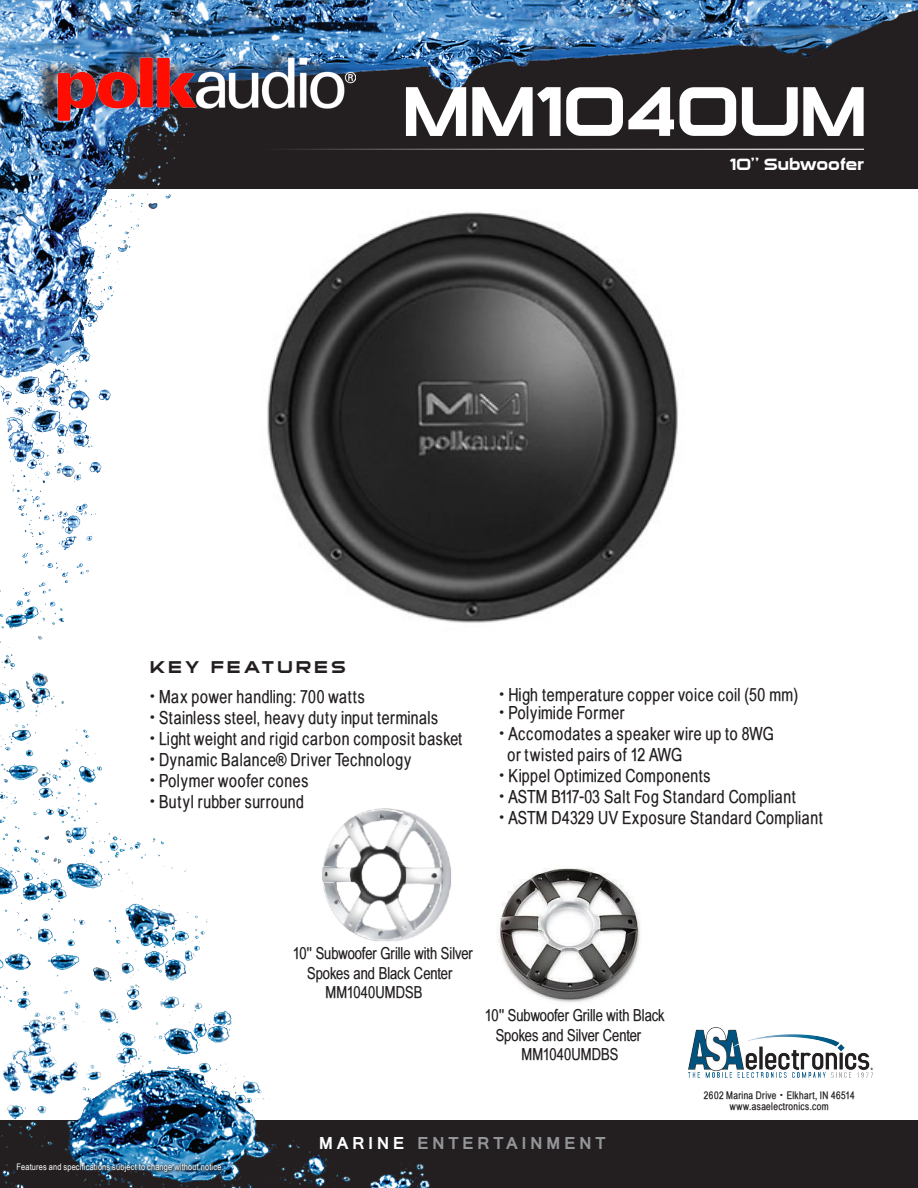
<style>
.page{position:relative;width:918px;height:1188px;background:#fff}
.page>*{position:absolute;margin:0;border:0;box-sizing:border-box;transform-origin:0 0}
.PRODUCT_NAME{font:67.5px "STOMP Sui Generis";letter-spacing:-.01em;color:#fff}
.FEATURES{font:700 18.75px "Vrinda";letter-spacing:.185em;color:#939598}
.t1{font:18px/21px "Babel Sans";letter-spacing:.035em;color:#231f20}
.FEATURES-2{font:16.5px/19.5px "Babel Sans";color:#231f20;text-align:center}
.t2{font:16.5px "STOMP Sui Generis";letter-spacing:.215em;color:#231f20}
.PRODUCT_DESCRIP{font:15.75px "STOMP Sui Generis";letter-spacing:.015em;color:#fff}
.t3{font:700 10.5px "Babel Sans";letter-spacing:.02em;color:#231f20}
.t4{font:9px "Arial Narrow";letter-spacing:.02em;color:#fff}
.s1{color:#fff}
</style>
<div class="page">
<div style="left:0;top:1120px;width:918px;height:68px;background:#231f20"></div>
<img style="left:0;top:0;width:918px;height:519px">
<img style="left:0;top:519px;width:430px;height:669px">
<hr style="left:260px;top:149px;width:604px;height:1px;background:#fff">
<div style="left:15px;top:1162px;width:212px;height:14px;background:#231f20;opacity:.75"></div>
<img style="left:688px;top:1027px;width:185px;height:51px">
<img style="left:249px;top:210px;width:436px;height:432px">
<div style="left:35px;top:44px;width:314px;height:79px;background:#231f20;opacity:.75"></div>
<img style="left:57px;top:57px;width:299px;height:66px">
<img style="left:498px;top:868px;width:143px;height:134px">
<img style="left:291px;top:801px;width:160px;height:150px">
<p class="PRODUCT_NAME" style="left:403px;top:76px;width:466px">MM1040UM</p>
<p class="PRODUCT_DESCRIP" style="left:730px;top:157px;width:136px">10'' Subwoofer</p>
<p class="t2" style="left:150px;top:659px;width:197px">KEY FEATURES</p>
<p class="t1" style="left:150px;top:686px;width:216px">• Max power handling: 700 watts</p>
<p class="t1" style="left:150px;top:707px;width:290px">• Stainless steel, heavy duty input terminals</p>
<p class="t1" style="left:150px;top:728px;width:314px">• Light weight and rigid carbon composit basket</p>
<p class="t1" style="left:150px;top:749px;width:263px">• Dynamic Balance® Driver Technology</p>
<p class="t1" style="left:150px;top:770px;width:160px">• Polymer woofer cones</p>
<p class="t1" style="left:150px;top:791px;width:155px">• Butyl rubber surround</p>
<p class="t1" style="left:500px;top:685px;width:300px">• High temperature copper voice coil (50 mm)</p>
<p class="t1" style="left:500px;top:703px;width:126px">• Polyimide Former</p>
<p class="t1" style="left:507px;top:724px;width:268px;text-indent:-8px">• Accomodates a speaker wire up to 8WG or twisted pairs of 12 AWG</p>
<p class="t1" style="left:500px;top:766px;width:213px">• Kippel Optimized Components</p>
<p class="t1" style="left:500px;top:787px;width:298px">• ASTM B117-03 Salt Fog Standard Compliant</p>
<p class="t1" style="left:500px;top:808px;width:325px">• ASTM D4329 UV Exposure Standard Compliant</p>
<p class="FEATURES-2" style="left:293px;top:944px;width:182px">10'' Subwoofer Grille with Silver<br>Spokes and Black Center</p>
<p class="FEATURES-2" style="left:326px;top:983px;width:98px">MM1040UMDSB</p>
<p class="FEATURES-2" style="left:496px;top:1006px;width:171px;text-align:left;text-indent:-11px">10'' Subwoofer Grille with Black<br>Spokes and Silver Center</p>
<p class="FEATURES-2" style="left:522px;top:1045px;width:98px">MM1040UMDBS</p>
<p class="t3" style="left:704px;top:1089px;width:153px">2602 Marina Drive • Elkhart, IN 46514</p>
<p class="t3" style="left:730px;top:1100px;width:101px">www.asaelectronics.com</p>
<p class="t4" style="left:17px;top:1161px;width:209px">Features and specifications subject to change without notice.</p>
<p class="FEATURES" style="left:319px;top:1131px;width:289px"><span class="s1">MARINE</span> ENTERTAINMENT</p>
</div>
